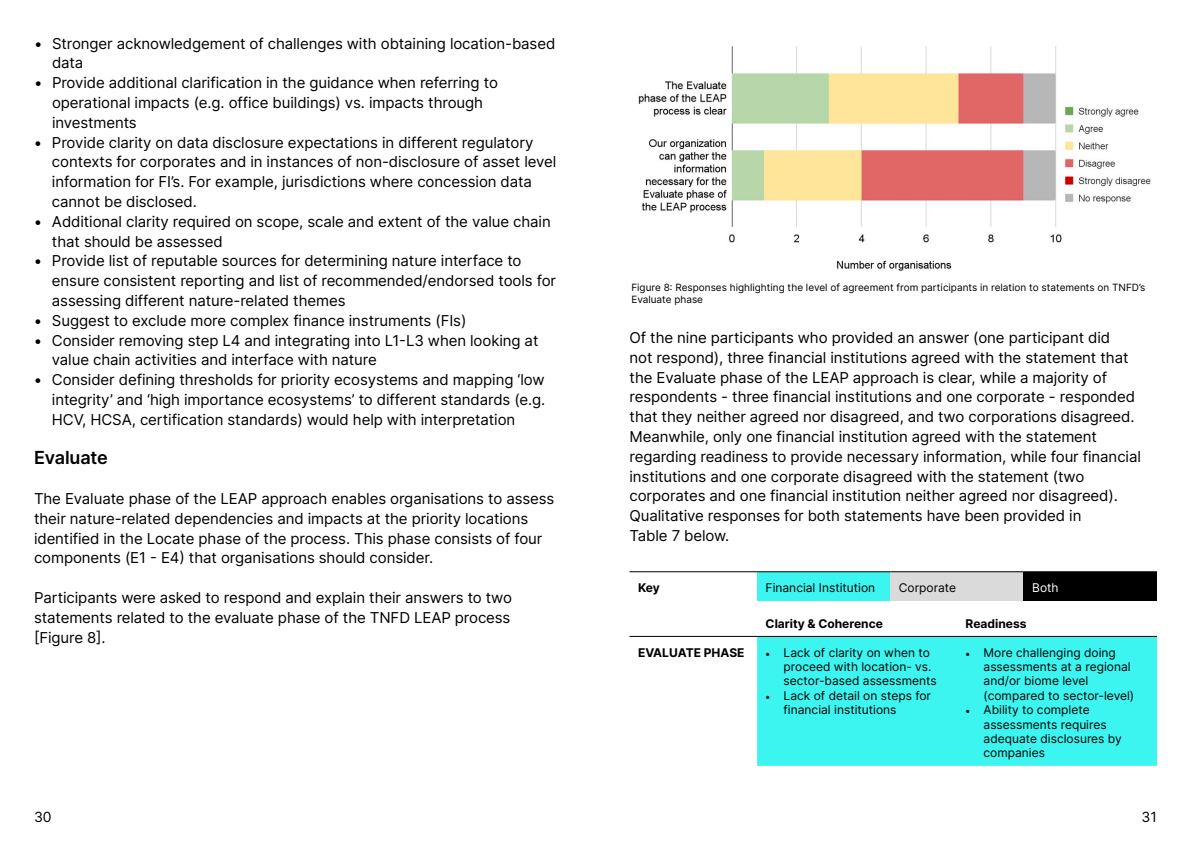
<style>
.page{position:relative;width:1191px;height:842px;background:#fff}
.page>*{position:absolute;margin:0;border:0;box-sizing:border-box;transform-origin:0 0}
.t1{font:600 18px "Inter";letter-spacing:-.005em;color:#000}
.t2{font:15px/19.8px "Inter";letter-spacing:-.005em;color:#000}
.t3{font:14px "Inter";color:#000}
.t4{font:12px/14.4px "Inter";color:#000}
.t5{font:700 12px "Inter";color:#000}
.t6{font:12px "Inter";color:#fff}
.t7{font:10px/12px "Inter";color:#000}
.s1{font-family:"Minion Pro"}
</style>
<div class="page">
<img style="left:638px;top:46px;width:513px;height:225px">
<div style="left:757px;top:637px;width:400px;height:129px;background:#3cf5f0"></div>
<hr style="left:757px;top:636px;width:200px;height:1px;background:#000">
<hr style="left:957px;top:636px;width:200px;height:1px;background:#000">
<hr style="left:629px;top:636px;width:128px;height:1px;background:#000">
<div style="left:757px;top:572px;width:133px;height:28px;background:#3cf5f0"></div>
<div style="left:890px;top:572px;width:133px;height:28px;background:#dadada"></div>
<div style="left:1023px;top:572px;width:134px;height:28px;background:#000"></div>
<hr style="left:629px;top:571px;width:128px;height:1px;background:#000">
<hr style="left:757px;top:571px;width:133px;height:1px;background:#000">
<hr style="left:890px;top:571px;width:133px;height:1px;background:#000">
<hr style="left:1023px;top:571px;width:134px;height:1px;background:#000">
<p class="t2" style="left:52px;top:33px;width:505px;text-indent:-18px">• Stronger acknowledgement of challenges with obtaining location-based data</p>
<p class="t2" style="left:52px;top:72px;width:447px;text-indent:-18px">• Provide additional clarification in the guidance when referring to operational impacts (e.g. office buildings) vs. impacts through investments</p>
<p class="t2" style="left:52px;top:132px;width:506px;text-indent:-18px">• Provide clarity on data disclosure expectations in different regulatory contexts for corporates and in instances of non-disclosure of asset level information for FI’s. For example, jurisdictions where concession data cannot be disclosed.</p>
<p class="t2" style="left:52px;top:211px;width:500px;text-indent:-18px">• Additional clarity required on scope, scale and extent of the value chain that should be assessed</p>
<p class="t2" style="left:52px;top:251px;width:505px;text-indent:-18px">• Provide list of reputable sources for determining nature interface to ensure consistent reporting and list of recommended/endorsed tools for assessing different nature-related themes</p>
<p class="t2" style="left:34px;top:310px;width:434px">• Suggest to exclude more complex finance instruments (FIs)</p>
<p class="t2" style="left:52px;top:330px;width:488px;text-indent:-18px">• Consider removing step L4 and integrating into L1-L3 when looking at value chain activities and interface with nature</p>
<p class="t2" style="left:52px;top:369px;width:495px;text-align:justify;text-indent:-18px">• Consider defining thresholds for priority ecosystems and mapping ‘low integrity’ and ‘high importance ecosystems’ to different standards (e.g.<br>HCV, HCSA, certification standards) would help with interpretation</p>
<p class="t1" style="left:34px;top:445px;width:75px">Evaluate</p>
<p class="t2" style="left:34px;top:488px;width:522px">The Evaluate phase of the LEAP approach enables organisations to assess their nature-related dependencies and impacts at the priority locations identified in the Locate phase of the process. This phase consists of four components (E1 - E4) that organisations should consider.</p>
<p class="t2" style="left:34px;top:587px;width:479px;text-align:justify">Participants were asked to respond and explain their answers to two statements related to the evaluate phase of the TNFD LEAP process [Figure 8].</p>
<p class="t7" style="left:631px;top:281px;width:515px">Figure 8: Responses highlighting the level of agreement from participants in relation to statements on TNFD’s<br>Evaluate phase</p>
<p class="t2" style="left:629px;top:327px;width:513px">Of the nine participants who provided an answer (one participant did<br>not respond), three financial institutions agreed with the statement that the Evaluate phase of the LEAP approach is clear, while a majority of respondents - three financial institutions and one corporate - responded that they neither agreed nor disagreed, and two corporations disagreed.<br>Meanwhile, only one financial institution agreed with the statement regarding readiness to provide necessary information, while four financial institutions and one corporate disagreed with the statement (two corporates and one financial institution neither agreed nor disagreed).<br>Qualitative responses for both statements have been provided in<br>Table 7 below.</p>
<p class="t5" style="left:638px;top:579px;width:23px">Key</p>
<p class="t4" style="left:765px;top:580px;width:111px">Financial Institution</p>
<p class="t4" style="left:899px;top:580px;width:59px">Corporate</p>
<p class="t6" style="left:1032px;top:579px;width:28px">Both</p>
<p class="t5" style="left:765px;top:615px;width:119px">Clarity &amp; Coherence</p>
<p class="t5" style="left:965px;top:615px;width:62px">Readiness</p>
<p class="t5" style="left:638px;top:643px;width:108px">EVALUATE PHASE</p>
<p class="t4" style="left:783px;top:645px;width:155px;text-indent:-18px"><span class="s1">•</span> Lack of clarity on when to proceed with location- vs. sector-based assessments</p>
<p class="t4" style="left:783px;top:688px;width:149px;text-indent:-18px"><span class="s1">•</span> Lack of detail on steps for financial institutions</p>
<p class="t4" style="left:983px;top:645px;width:152px;text-indent:-18px"><span class="s1">•</span> More challenging doing assessments at a regional and/or biome level (compared to sector-level)</p>
<p class="t4" style="left:983px;top:702px;width:140px;text-indent:-18px"><span class="s1">•</span> Ability to complete assessments requires adequate disclosures by companies</p>
<p class="t3" style="left:34px;top:806px;width:19px">30</p>
<p class="t3" style="left:1141px;top:806px;width:17px">31</p>
</div>
